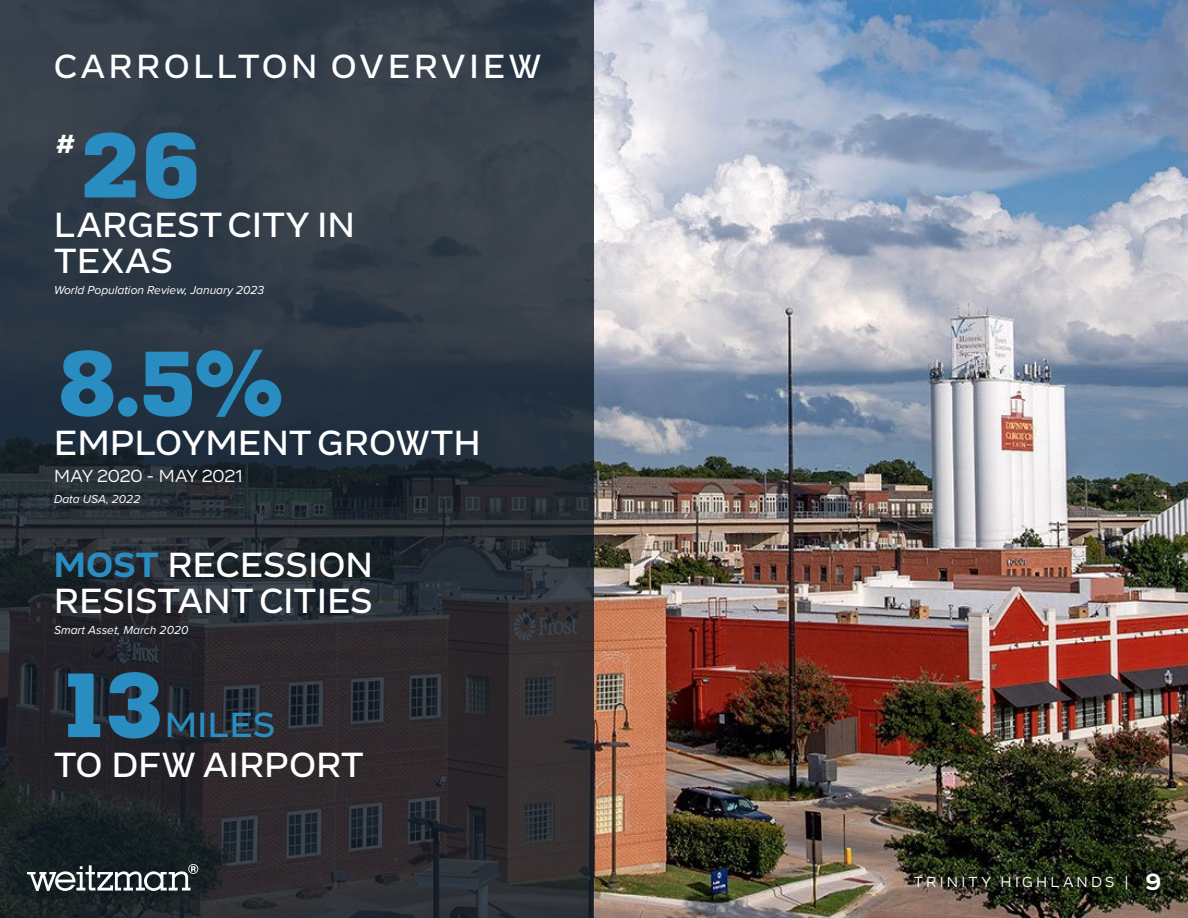
<style>
.page{position:relative;width:1188px;height:918px;background:#fff}
.page>*{position:absolute;margin:0;border:0;box-sizing:border-box;transform-origin:0 0}
.t1{font:800 90px "Memphis LT Std";color:#298dc1}
.t2{font:500 36px/36px "Vito";letter-spacing:.015em;color:#fff}
.t3{font:500 36px "Vito";letter-spacing:.015em;color:#298dc1}
.t4{font:500 34.5px "Vito";letter-spacing:.115em;color:#fff}
.t5{font:700 27px "Vito";color:#fff}
.t6{font:18px "Vito";letter-spacing:-.01em;color:#fff}
.t7{font:15px "Vito";letter-spacing:.215em;color:#fff}
.t8{font:italic 12px "Proxima Nova";color:#fff}
.s1{font-weight:700;color:#298dc1}
.s2{font-weight:700;font-size:24px}
</style>
<div class="page">
<img style="left:594px;top:0;width:594px;height:918px">
<svg style="left:0;top:0;width:594px;height:918px;background:#2b313a"></svg>
<svg style="left:27px;top:864px;width:171px;height:27px"></svg>
<p class="t4" style="left:54px;top:46px;width:488px">CARROLLTON OVERVIEW</p>
<p class="t5" style="left:56px;top:127px;width:21px">#</p>
<p class="t1" style="left:81px;top:107px;width:122px">26</p>
<p class="t2" style="left:54px;top:207px;width:302px">LARGEST CITY IN<br>TEXAS</p>
<p class="t8" style="left:54px;top:281px;width:212px">World Population Review, January 2023</p>
<p class="t1" style="left:57px;top:325px;width:228px">8.5%</p>
<p class="t2" style="left:54px;top:425px;width:428px">EMPLOYMENT GROWTH</p>
<p class="t6" style="left:54px;top:465px;width:190px">MAY 2020 - MAY 2021</p>
<p class="t8" style="left:54px;top:490px;width:88px">Data USA, 2022</p>
<p class="t2" style="left:54px;top:547px;width:320px"><span class="s1">MOST</span> RECESSION<br>RESISTANT CITIES</p>
<p class="t8" style="left:54px;top:621px;width:136px">Smart Asset, March 2020</p>
<p class="t1" style="left:54px;top:647px;width:113px">13</p>
<p class="t3" style="left:165px;top:703px;width:111px">MILES</p>
<p class="t2" style="left:54px;top:747px;width:311px">TO DFW AIRPORT</p>
<p class="t7" style="left:914px;top:872px;width:249px">TRINITY HIGHLANDS | <span class="s2">9</span></p>
</div>
